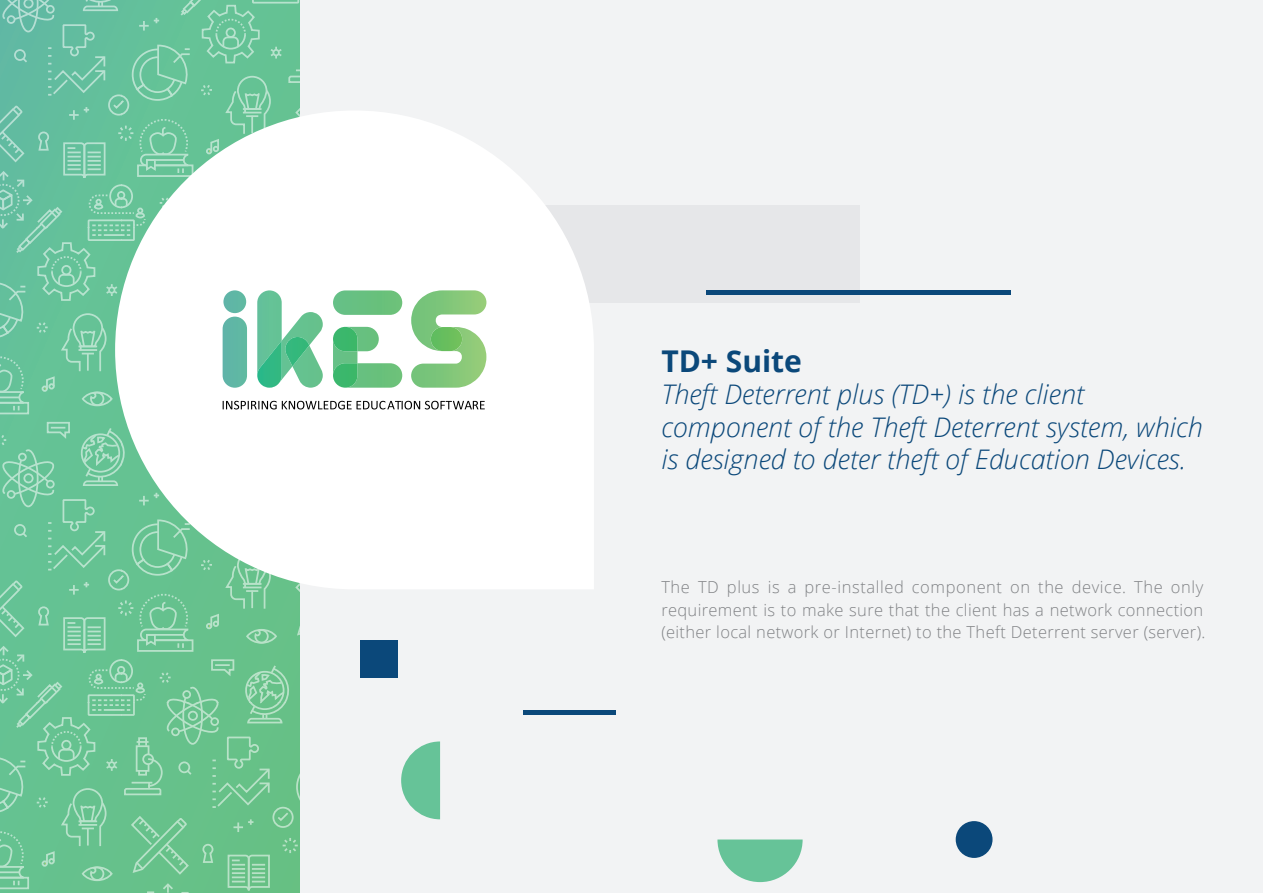
<style>
.page{position:relative;width:1263px;height:893px;background:#fff}
.page>*{position:absolute;margin:0;border:0;box-sizing:border-box;transform-origin:0 0}
.t1{font:700 30px "Open Sans";color:#0b487a}
.t2{font:italic 300 27px/32.4px "Open Sans";color:#0b487a}
.t3{font:300 16.5px/22.8px "Open Sans";letter-spacing:.02em;color:#808285}
</style>
<div class="page">
<svg style="left:0;top:0;width:301px;height:893px;fill:#65c294"></svg>
<div style="left:301px;top:0;width:962px;height:893px;background:#f2f3f4"></div>
<svg style="left:401px;top:741px;width:39px;height:78px"></svg>
<div style="left:523px;top:710px;width:92px;height:5px;background:#0b487a"></div>
<div style="left:360px;top:640px;width:38px;height:38px;background:#0b487a"></div>
<div style="left:956px;top:821px;width:36px;height:37px;background:#0b487a;border-radius:50%"></div>
<svg style="left:717px;top:839px;width:86px;height:43px"></svg>
<div style="left:293px;top:205px;width:567px;height:97px;background:#e6e7e9"></div>
<svg style="left:115px;top:110px;width:479px;height:479px;fill:#fff"></svg>
<div style="left:333px;top:290px;width:69px;height:25px;background:#67c07e;border-radius:12px"></div>
<svg style="left:333px;top:327px;width:69px;height:61px"></svg>
<img style="left:333px;top:363px;width:24px;height:25px">
<svg style="left:257px;top:290px;width:66px;height:98px"></svg>
<img style="left:285px;top:337px;width:24px;height:29px">
<div style="left:223px;top:317px;width:24px;height:71px;background:#60b7a5;border-radius:12px"></div>
<svg style="left:411px;top:290px;width:75px;height:98px"></svg>
<img style="left:431px;top:327px;width:31px;height:24px">
<svg style="left:223px;top:290px;width:23px;height:23px"></svg>
<svg style="left:223px;top:401px;width:262px;height:8px"></svg>
<div style="left:706px;top:290px;width:305px;height:5px;background:#0b487a"></div>
<h1 class="t1" style="left:661px;top:340px;width:142px">TD+ Suite</h1>
<h2 class="t2" style="left:661px;top:377px;width:543px">Theft Deterrent plus (TD+) is the client component of the Theft Deterrent system, which is designed to deter theft of Education Devices.</h2>
<p class="t3" style="left:661px;top:575px;width:546px">The TD plus is a pre-installed component on the device. The only requirement is to make sure that the client has a network connection (either local network or Internet) to the Theft Deterrent server (server).</p>
</div>
